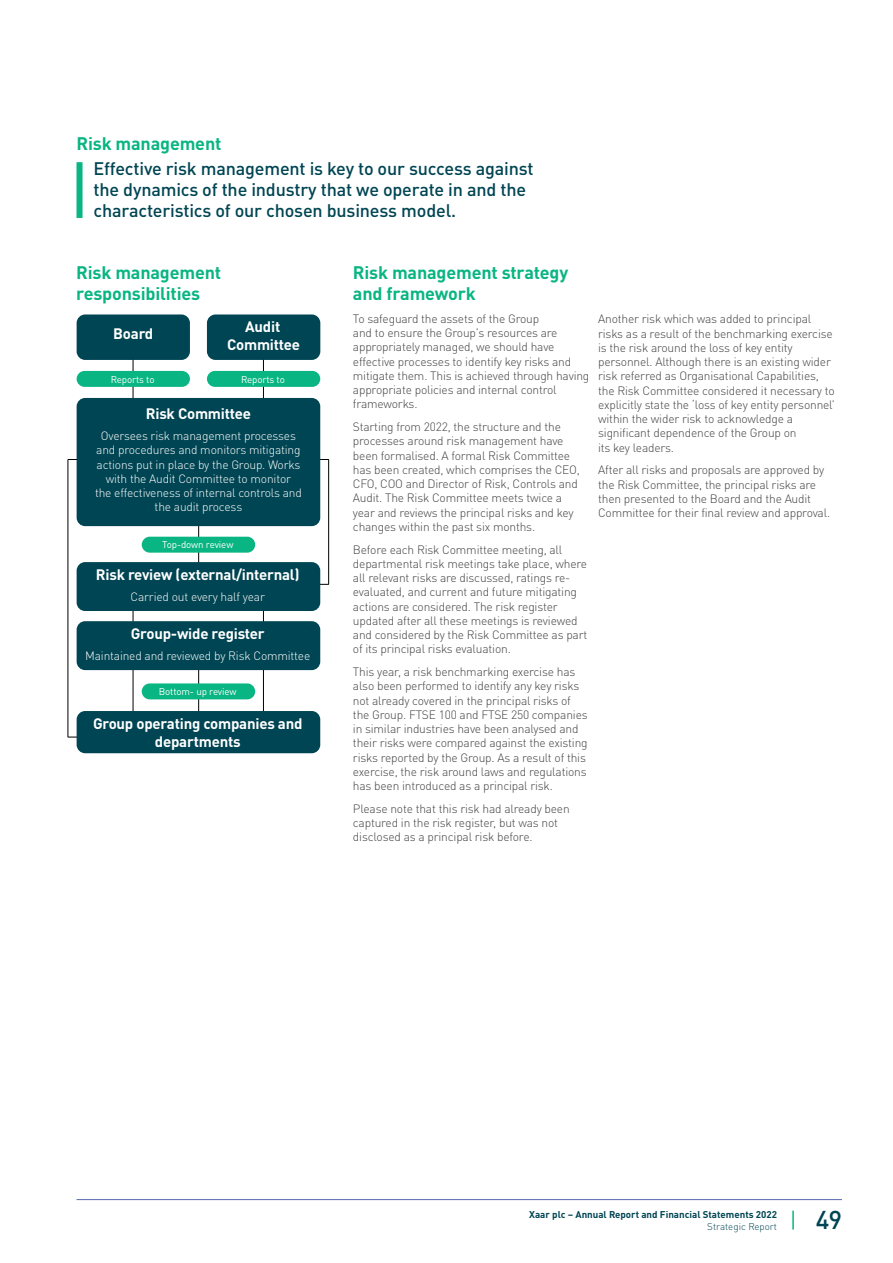
<style>
.page{position:relative;width:893px;height:1263px;background:#fff}
.page>*{position:absolute;margin:0;border:0;box-sizing:border-box;transform-origin:0 0}
.t1{font:500 25.5px "DIN Pro";color:#004553}
.t2{font:500 18px/21px "DIN Pro";letter-spacing:-.01em;color:#004553}
.t3{font:700 18px/21px "DIN Pro";letter-spacing:-.01em;color:#09b582}
.t4{font:700 15px/18px "DIN Pro";letter-spacing:-.015em;color:#fff;text-align:center}
.t5{font:300 12px/14.2px "DIN Pro";letter-spacing:-.015em;color:#414042}
.t6{font:300 12px/14.2px "DIN Pro";letter-spacing:-.015em;color:#fff;text-align:center}
.t7{font:9.75px "DIN Pro";letter-spacing:-.01em;color:#fff}
.t8{font:700 9.75px "DIN Pro";color:#004553}
.t9{font:300 9.75px "DIN Pro";color:#004553}
</style>
<div class="page">
<div style="left:77px;top:162px;width:6px;height:56px;background:#09b582"></div>
<hr style="left:133px;top:344px;width:1px;height:68px;background:#000">
<hr style="left:263px;top:344px;width:1px;height:68px;background:#000">
<hr style="left:198px;top:477px;width:1px;height:88px;background:#000">
<hr style="left:198px;top:649px;width:1px;height:67px;background:#000">
<hr style="left:133px;top:603px;width:1px;height:122px;background:#000">
<hr style="left:68px;top:460px;width:1px;height:277px;background:#000">
<hr style="left:68px;top:737px;width:35px;height:1px;background:#000">
<hr style="left:68px;top:459px;width:35px;height:1px;background:#000">
<hr style="left:328px;top:459px;width:1px;height:125px;background:#000">
<hr style="left:294px;top:459px;width:35px;height:1px;background:#000">
<hr style="left:294px;top:584px;width:35px;height:1px;background:#000">
<hr style="left:263px;top:608px;width:1px;height:103px;background:#000">
<div style="left:77px;top:314px;width:113px;height:46px;background:#004553;border-radius:9px"></div>
<div style="left:77px;top:398px;width:243px;height:128px;background:#004553;border-radius:9px"></div>
<div style="left:77px;top:562px;width:243px;height:49px;background:#004553;border-radius:9px"></div>
<div style="left:77px;top:621px;width:243px;height:49px;background:#004553;border-radius:9px"></div>
<div style="left:77px;top:711px;width:243px;height:42px;background:#004553;border-radius:9px"></div>
<div style="left:77px;top:371px;width:113px;height:16px;background:#09b582;border-radius:8px"></div>
<div style="left:142px;top:537px;width:113px;height:16px;background:#09b582;border-radius:8px"></div>
<div style="left:142px;top:683px;width:113px;height:16px;background:#09b582;border-radius:8px"></div>
<div style="left:207px;top:371px;width:113px;height:16px;background:#09b582;border-radius:8px"></div>
<div style="left:207px;top:314px;width:113px;height:46px;background:#004553;border-radius:9px"></div>
<hr style="left:77px;top:1199px;width:765px;height:1px;background:#5569b1">
<svg style="left:792px;top:1210px;width:2px;height:19px"></svg>
<h2 class="t3" style="left:77px;top:132px;width:146px">Risk management</h2>
<h2 class="t2" style="left:94px;top:157px;width:442px">Effective risk management is key to our success against the dynamics of the industry that we operate in and the characteristics of our chosen business model.</h2>
<h2 class="t3" style="left:76px;top:261px;width:146px">Risk management responsibilities</h2>
<p class="t4" style="left:113px;top:323px;width:41px">Board</p>
<p class="t4" style="left:227px;top:317px;width:74px">Audit<br>Committee</p>
<p class="t7" style="left:111px;top:372px;width:45px">Reports to</p>
<p class="t7" style="left:241px;top:372px;width:45px">Reports to</p>
<p class="t4" style="left:146px;top:404px;width:107px">Risk Committee</p>
<p class="t6" style="left:95px;top:428px;width:208px">Oversees risk management processes and procedures and monitors mitigating actions put in place by the Group. Works with the Audit Committee to monitor<br>the effectiveness of internal controls and the audit process</p>
<p class="t7" style="left:162px;top:537px;width:73px">Top-down review</p>
<p class="t4" style="left:96px;top:565px;width:205px">Risk review (external/internal)</p>
<p class="t6" style="left:131px;top:588px;width:136px">Carried out every half year</p>
<p class="t4" style="left:131px;top:624px;width:135px">Group-wide register</p>
<p class="t6" style="left:85px;top:647px;width:227px">Maintained and reviewed by Risk Committee</p>
<p class="t7" style="left:159px;top:684px;width:79px">Bottom- up review</p>
<p class="t4" style="left:93px;top:713px;width:211px">Group operating companies and departments</p>
<h2 class="t3" style="left:353px;top:261px;width:217px">Risk management strategy and framework</h2>
<p class="t5" style="left:353px;top:311px;width:238px">To safeguard the assets of the Group<br>and to ensure the Group’s resources are appropriately managed, we should have effective processes to identify key risks and mitigate them. This is achieved through having appropriate policies and internal control frameworks.</p>
<p class="t5" style="left:353px;top:419px;width:228px">Starting from 2022, the structure and the processes around risk management have been formalised. A formal Risk Committee has been created, which comprises the CEO, CFO, COO and Director of Risk, Controls and Audit. The Risk Committee meets twice a year and reviews the principal risks and key changes within the past six months.</p>
<p class="t5" style="left:353px;top:541px;width:236px">Before each Risk Committee meeting, all departmental risk meetings take place, where all relevant risks are discussed, ratings re&shy;evaluated, and current and future mitigating actions are considered. The risk register updated after all these meetings is reviewed and considered by the Risk Committee as part of its principal risks evaluation.</p>
<p class="t5" style="left:353px;top:664px;width:236px">This year, a risk benchmarking exercise has also been performed to identify any key risks not already covered in the principal risks of the Group. FTSE 100 and FTSE 250 companies in similar industries have been analysed and their risks were compared against the existing risks reported by the Group. As a result of this exercise, the risk around laws and regulations has been introduced as a principal risk.</p>
<p class="t5" style="left:353px;top:800px;width:218px">Please note that this risk had already been captured in the risk register, but was not disclosed as a principal risk before.</p>
<p class="t5" style="left:598px;top:311px;width:238px">Another risk which was added to principal risks as a result of the benchmarking exercise is the risk around the loss of key entity personnel. Although there is an existing wider risk referred as Organisational Capabilities, the Risk Committee considered it necessary to explicitly state the ‘loss of key entity personnel’ within the wider risk to acknowledge a significant dependence of the Group on<br>its key leaders.</p>
<p class="t5" style="left:598px;top:462px;width:233px">After all risks and proposals are approved by the Risk Committee, the principal risks are then presented to the Board and the Audit Committee for their final review and approval.</p>
<p class="t8" style="left:529px;top:1206px;width:249px">Xaar plc – Annual Report and Financial Statements 2022</p>
<p class="t9" style="left:707px;top:1219px;width:71px">Strategic Report</p>
<h1 class="t1" style="left:816px;top:1200px;width:28px">49</h1>
</div>
